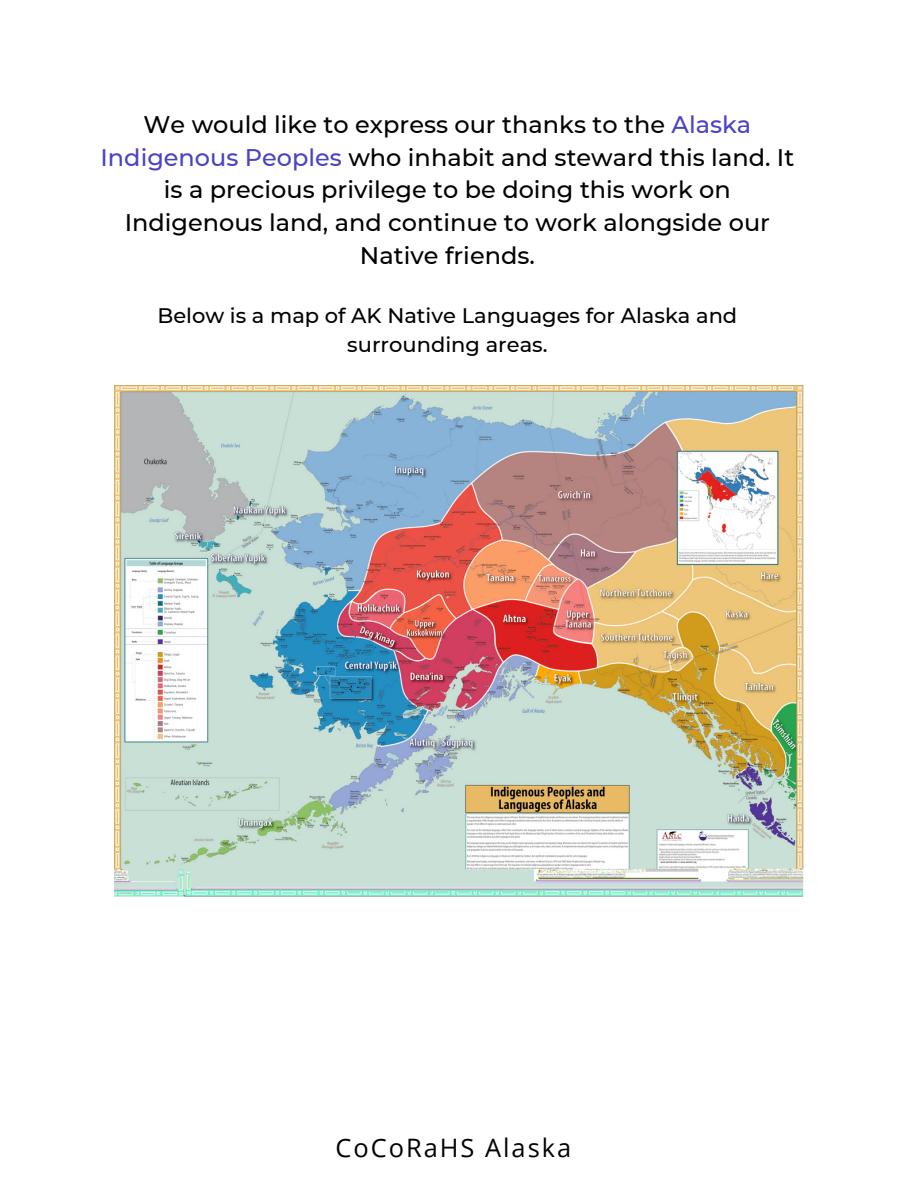
<style>
.page{position:relative;width:918px;height:1188px;background:#fff}
.page>*{position:absolute;margin:0;border:0;box-sizing:border-box;transform-origin:0 0}
.t1{font:25.35px "Open Sans";letter-spacing:.08em;color:#000}
.t2{font:500 24px/32.7px "Montserrat";color:#000;text-align:center}
.t3{font:500 21px/29.2px "Montserrat";color:#000;text-align:center}
.s1{color:#4b42c4}
</style>
<div class="page">
<img style="left:115px;top:386px;width:688px;height:511px">
<p class="t2" style="left:101px;top:108px;width:695px">We would like to express our thanks to the <span class="s1">Alaska Indigenous Peoples</span> who inhabit and steward this land. It is a precious privilege to be doing this work on Indigenous land, and continue to work alongside our Native friends.</p>
<p class="t3" style="left:158px;top:301px;width:581px">Below is a map of AK Native Languages for Alaska and surrounding areas.</p>
<p class="t1" style="left:335px;top:1130px;width:237px">CoCoRaHS Alaska</p>
</div>
